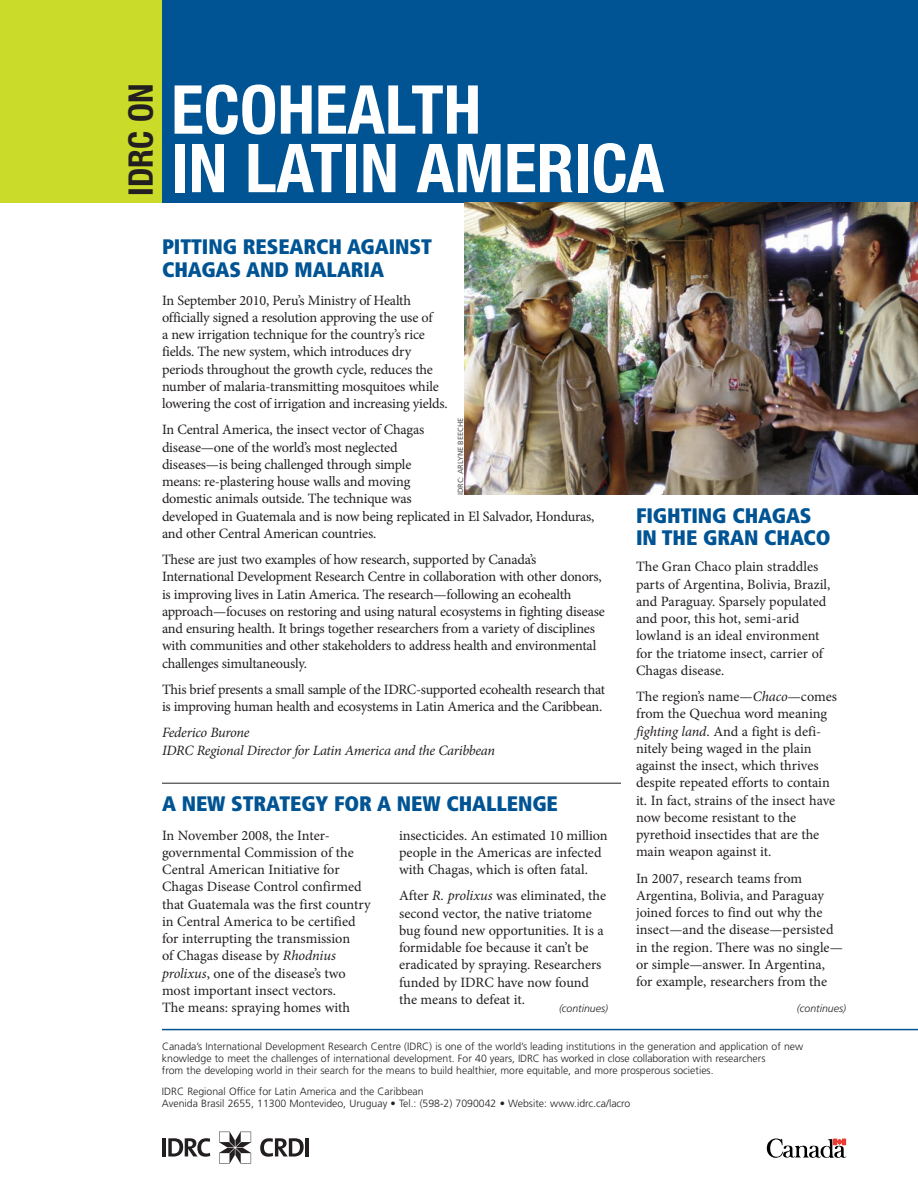
<style>
.page{position:relative;width:918px;height:1188px;background:#fff}
.page>*{position:absolute;margin:0;border:0;box-sizing:border-box;transform-origin:0 0}
.t1{font:700 condensed 67.5px "Helvetica Neue";color:#fff}
.t2{font:700 condensed 33.9px "Helvetica Neue";color:#231f20}
.t3{font:900 condensed 21px/22.5px "Frutiger";letter-spacing:-.005em;color:#015494}
.t4{font:14.25px/17.2px "Minion Pro";letter-spacing:-.01em;color:#231f20}
.t5{font:italic 14.25px/17.2px "Minion Pro";letter-spacing:-.02em;color:#231f20}
.t6{font:300 10.5px/12px "Frutiger";color:#231f20}
.t7{font:italic 300 10.5px "Frutiger";color:#231f20}
.t8{font:7.5px "Frutiger";color:#57585a}
.s1{font-style:italic}
</style>
<div class="page">
<div style="left:0;top:0;width:162px;height:202px;background:#cadb2a"></div>
<div style="left:162px;top:0;width:756px;height:202px;background:#015494"></div>
<img style="left:464px;top:202px;width:454px;height:293px">
<hr style="left:162px;top:1029px;width:756px;height:1px;background:#015494">
<hr style="left:162px;top:1138px;width:3px;height:18px;background:#231f20">
<svg style="left:168px;top:1138px;width:42px;height:19px"></svg>
<svg style="left:260px;top:1138px;width:44px;height:19px"></svg>
<hr style="left:305px;top:1138px;width:4px;height:18px;background:#231f20">
<svg style="left:219px;top:1132px;width:32px;height:32px"></svg>
<svg style="left:766px;top:1138px;width:80px;height:20px"></svg>
<hr style="left:162px;top:783px;width:459px;height:1px;background:#231f20">
<h2 class="t2" style="left:129px;top:196px;width:114px;rotate:-90deg">IDRC ON</h2>
<h1 class="t1" style="left:171px;top:85px;width:311px">ECOHEALTH</h1>
<h1 class="t1" style="left:171px;top:144px;width:494px">IN LATIN AMERICA</h1>
<h3 class="t3" style="left:162px;top:237px;width:272px">PITTING RESEARCH AGAINST<br>CHAGAS AND MALARIA</h3>
<p class="t4" style="left:162px;top:293px;width:287px">In September 2010, Peru’s Ministry of Health officially signed a resolution approving the use of<br>a new irrigation technique for the country’s rice fields. The new system, which introduces dry periods throughout the growth cycle, reduces the number of malaria-transmitting mosquitoes while lowering the cost of irrigation and increasing yields.</p>
<p class="t4" style="left:162px;top:422px;width:434px">In Central America, the insect vector of Chagas<br>disease—one of the world’s most neglected<br>diseases—is being challenged through simple<br>means: re-plastering house walls and moving<br>domestic animals outside. The technique was<br>developed in Guatemala and is now being replicated in El Salvador, Honduras, and other Central American countries.</p>
<p class="t4" style="left:162px;top:552px;width:444px">These are just two examples of how research, supported by Canada’s International Development Research Centre in collaboration with other donors, is improving lives in Latin America. The research—following an ecohealth approach—focuses on restoring and using natural ecosystems in fighting disease and ensuring health. It brings together researchers from a variety of disciplines with communities and other stakeholders to address health and environmental challenges simultaneously.</p>
<p class="t4" style="left:162px;top:682px;width:445px">This brief presents a small sample of the IDRC-supported ecohealth research that is improving human health and ecosystems in Latin America and the Caribbean.</p>
<p class="t5" style="left:162px;top:725px;width:335px">Federico Burone<br>IDRC Regional Director for Latin America and the Caribbean</p>
<p class="t8" style="left:458px;top:495px;width:79px;rotate:-90deg">IDRC: ARLYNE BEECHE</p>
<h3 class="t3" style="left:636px;top:506px;width:196px">FIGHTING CHAGAS<br>IN THE GRAN CHACO</h3>
<p class="t4" style="left:636px;top:559px;width:196px">The Gran Chaco plain straddles parts of Argentina, Bolivia, Brazil, and Paraguay. Sparsely populated and poor, this hot, semi-arid lowland is an ideal environment for the triatome insect, carrier of<br>Chagas disease.</p>
<p class="t4" style="left:636px;top:689px;width:202px">The region’s name—<span class="s1">Chaco</span>—comes from the Quechua word meaning <span class="s1">fighting land</span>. And a fight is defi&shy;nitely being waged in the plain against the insect, which thrives despite repeated efforts to contain it. In fact, strains of the insect have now become resistant to the pyrethoid insectides that are the main weapon against it.</p>
<p class="t4" style="left:636px;top:871px;width:208px">In 2007, research teams from Argentina, Bolivia, and Paraguay joined forces to find out why the insect—and the disease—persisted in the region. There was no single— or simple—answer. In Argentina, for example, researchers from the</p>
<h3 class="t3" style="left:162px;top:794px;width:397px">A NEW STRATEGY FOR A NEW CHALLENGE</h3>
<p class="t4" style="left:162px;top:828px;width:210px">In November 2008, the Inter&shy;governmental Commission of the<br>Central American Initiative for<br>Chagas Disease Control confirmed that Guatemala was the first country in Central America to be certified for interrupting the transmission<br>of Chagas disease by <span class="s1">Rhodnius prolixus</span>, one of the disease’s two most important insect vectors.<br>The means: spraying homes with</p>
<p class="t4" style="left:399px;top:828px;width:210px">insecticides. An estimated 10 million people in the Americas are infected with Chagas, which is often fatal.</p>
<p class="t4" style="left:399px;top:888px;width:209px">After <span class="s1">R. prolixus</span> was eliminated, the second vector, the native triatome bug found new opportunities. It is a formidable foe because it can’t be eradicated by spraying. Researchers funded by IDRC have now found the means to defeat it.</p>
<p class="t7" style="left:559px;top:1004px;width:51px">(continues)</p>
<p class="t7" style="left:797px;top:1004px;width:51px">(continues)</p>
<p class="t6" style="left:162px;top:1041px;width:643px">Canada’s International Development Research Centre (IDRC) is one of the world’s leading institutions in the generation and application of new knowledge to meet the challenges of international development. For 40 years, IDRC has worked in close collaboration with researchers<br>from the developing world in their search for the means to build healthier, more equitable, and more prosperous societies.</p>
<p class="t6" style="left:162px;top:1086px;width:470px">IDRC Regional Office for Latin America and the Caribbean<br>Avenida Brasil 2655, 11300 Montevideo, Uruguay • Tel.: (598-2) 7090042 • Website: www.idrc.ca/lacro</p>
</div>
